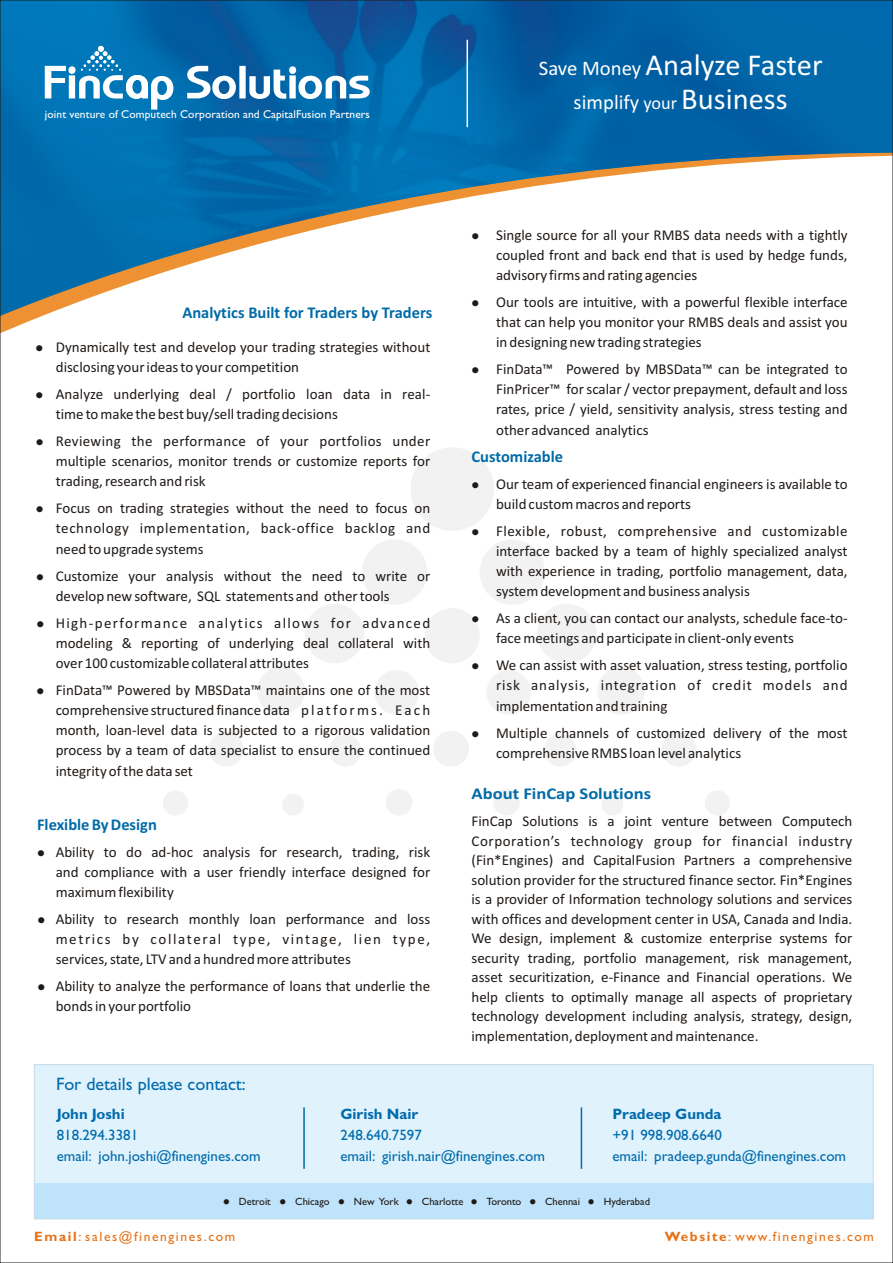
<style>
.page{position:relative;width:893px;height:1263px;background:#fff}
.page>*{position:absolute;margin:0;border:0;box-sizing:border-box;transform-origin:0 0}
.t1{font:30.45px "Calibri";color:#fff}
.t2{font:20.7px "Calibri";color:#fff}
.t3{font:18px "Gill Sans";color:#006bad}
.t4{font:700 16.5px "Calibri";color:#006ba8}
.t5{font:700 16.5px "Calibri";color:#006ba8;scale:1.12 1}
.t6{font:15px/20.1px "Calibri";color:#1f1a17;text-align:justify}
.t7{font:15px/21px "Gill Sans";color:#006bad}
.t8{font:700 15px "Gill Sans";color:#006bad}
.t9{font:13.5px "Gill Sans";letter-spacing:.12em;color:#e67014}
.t10{font:11.4px "Gill Sans";letter-spacing:.01em;color:#fff}
.t11{font:10.5px "Gill Sans";color:#1f1a17}
.s1{font-size:20.7px}
.s2{font-size:18.3px}
.s3{font-size:30.45px}
.s4{font-weight:700}
</style>
<div class="page">
<svg style="left:2px;top:267px;width:178px;height:56px"></svg>
<img style="left:2px;top:2px;width:889px;height:265px">
<div style="left:411px;top:447px;width:83px;height:84px;background:#f2f2f2;border-radius:50%"></div>
<div style="left:362px;top:539px;width:65px;height:66px;background:#f2f2f2;border-radius:50%"></div>
<div style="left:305px;top:604px;width:59px;height:59px;background:#f2f2f2;border-radius:50%"></div>
<div style="left:257px;top:667px;width:48px;height:48px;background:#f2f2f2;border-radius:50%"></div>
<div style="left:209px;top:732px;width:35px;height:35px;background:#f2f2f2;border-radius:50%"></div>
<div style="left:163px;top:790px;width:25px;height:26px;background:#f2f2f2;border-radius:50%"></div>
<div style="left:480px;top:539px;width:65px;height:66px;background:#f2f2f2;border-radius:50%"></div>
<div style="left:537px;top:604px;width:60px;height:59px;background:#f2f2f2;border-radius:50%"></div>
<div style="left:597px;top:667px;width:48px;height:48px;background:#f2f2f2;border-radius:50%"></div>
<div style="left:661px;top:732px;width:35px;height:35px;background:#f2f2f2;border-radius:50%"></div>
<div style="left:705px;top:790px;width:25px;height:26px;background:#f2f2f2;border-radius:50%"></div>
<div style="left:424px;top:608px;width:56px;height:55px;background:#f2f2f2;border-radius:50%"></div>
<div style="left:486px;top:670px;width:45px;height:45px;background:#f2f2f2;border-radius:50%"></div>
<div style="left:544px;top:734px;width:33px;height:33px;background:#f2f2f2;border-radius:50%"></div>
<div style="left:601px;top:794px;width:22px;height:22px;background:#f2f2f2;border-radius:50%"></div>
<div style="left:433px;top:731px;width:36px;height:36px;background:#f2f2f2;border-radius:50%"></div>
<div style="left:386px;top:789px;width:26px;height:27px;background:#f2f2f2;border-radius:50%"></div>
<div style="left:493px;top:789px;width:27px;height:27px;background:#f2f2f2;border-radius:50%"></div>
<div style="left:374px;top:670px;width:45px;height:45px;background:#f2f2f2;border-radius:50%"></div>
<div style="left:329px;top:734px;width:32px;height:33px;background:#f2f2f2;border-radius:50%"></div>
<div style="left:282px;top:794px;width:22px;height:22px;background:#f2f2f2;border-radius:50%"></div>
<svg style="left:45px;top:46px;width:325px;height:64px"></svg>
<hr style="left:467px;top:40px;width:1px;height:87px;background:#fff">
<div style="left:34px;top:1064px;width:839px;height:155px;background:#e0f2fc"></div>
<div style="left:34px;top:1183px;width:839px;height:36px;background:#bfe3fa"></div>
<div style="left:34px;top:1064px;width:840px;height:155px;border:1px solid #c7dbe8"></div>
<hr style="left:303px;top:1107px;width:2px;height:62px;background:#006bab">
<hr style="left:581px;top:1107px;width:1px;height:62px;background:#006bab">
<p class="t10" style="left:45px;top:111px;width:327px">joint venture of Computech Corporation and CapitalFusion Partners</p>
<h1 class="t1" style="left:539px;top:53px;width:285px"><span class="s1">Save Money</span> Analyze Faster</h1>
<h2 class="t2" style="left:574px;top:93px;width:216px">simplify <span class="s2">your</span> <span class="s3">Business</span></h2>
<p class="t4" style="left:182px;top:306px;width:251px">Analytics Built for Traders by Traders</p>
<p class="t6" style="left:56px;top:338px;width:376px;text-indent:-20px">●Dynamically test and develop your trading strategies without disclosing your ideas to your competition</p>
<p class="t6" style="left:56px;top:385px;width:376px;text-indent:-20px">●Analyze underlying deal / portfolio loan data in real&shy;time to make the best buy/sell trading decisions</p>
<p class="t6" style="left:56px;top:432px;width:376px;text-indent:-20px">●Reviewing the performance of your portfolios under multiple scenarios, monitor trends or customize reports for trading, research and risk</p>
<p class="t6" style="left:56px;top:499px;width:376px;text-indent:-20px">●Focus on trading strategies without the need to focus on technology implementation, back-office backlog and need to upgrade systems</p>
<p class="t6" style="left:56px;top:567px;width:376px;text-indent:-20px">●Customize your analysis without the need to write or develop new software, SQL statements and other tools</p>
<p class="t6" style="left:56px;top:614px;width:376px;text-indent:-19px">●High-performance analytics allows for advanced modeling &amp; reporting of underlying deal collateral with over 100 customizable collateral attributes</p>
<p class="t6" style="left:56px;top:681px;width:376px;text-indent:-19px">●FinData™ Powered by MBSData™ maintains one of the most comprehensive structured finance data p l a tfo rms. E a c h month, loan-level data is subjected to a rigorous validation process by a team of data specialist to ensure the continued integrity of the data set</p>
<p class="t6" style="left:496px;top:226px;width:353px;text-indent:-25px">●Single source for all your RMBS data needs with a tightly coupled front and back end that is used by hedge funds, advisory firms and rating agencies</p>
<p class="t6" style="left:496px;top:293px;width:353px;text-indent:-25px">●Our tools are intuitive, with a powerful flexible interface that can help you monitor your RMBS deals and assist you in designing new trading strategies</p>
<p class="t6" style="left:496px;top:360px;width:353px;text-indent:-25px">●FinData™ Powered by MBSData™ can be integrated to FinPricer™ for scalar / vector prepayment, default and loss rates, price / yield, sensitivity analysis, stress testing and other advanced analytics</p>
<p class="t4" style="left:471px;top:449px;width:93px">Customizable</p>
<p class="t6" style="left:496px;top:475px;width:353px;text-indent:-25px">●Our team of experienced financial engineers is available to build custom macros and reports</p>
<p class="t6" style="left:496px;top:522px;width:353px;text-indent:-25px">●Flexible, robust, comprehensive and customizable interface backed by a team of highly specialized analyst with experience in trading, portfolio management, data, system development and business analysis</p>
<p class="t6" style="left:496px;top:609px;width:353px;text-indent:-25px">●As a client, you can contact our analysts, schedule face-to&shy;face meetings and participate in client-only events</p>
<p class="t6" style="left:496px;top:656px;width:353px;text-indent:-25px">●We can assist with asset valuation, stress testing, portfolio risk analysis, integration of credit models and implementation and training</p>
<p class="t6" style="left:496px;top:724px;width:353px;text-indent:-25px">●Multiple channels of customized delivery of the most comprehensive RMBS loan level analytics</p>
<p class="t5" style="left:472px;top:787px;width:162px">About FinCap Solutions</p>
<p class="t4" style="left:37px;top:817px;width:121px">Flexible By Design</p>
<p class="t6" style="left:471px;top:813px;width:382px;line-height:19.5px">FinCap Solutions is a joint venture between Computech Corporation’s technology group for financial industry (Fin*Engines) and CapitalFusion Partners a comprehensive solution provider for the structured finance sector. Fin*Engines is a provider of Information technology solutions and services with offices and development center in USA, Canada and India.<br>We design, implement &amp; customize enterprise systems for security trading, portfolio management, risk management, asset securitization, e-Finance and Financial operations. We help clients to optimally manage all aspects of proprietary technology development including analysis, strategy, design, implementation, deployment and maintenance.</p>
<p class="t6" style="left:56px;top:843px;width:376px;text-indent:-19px">●Ability to do ad-hoc analysis for research, trading, risk and compliance with a user friendly interface designed for maximum flexibility</p>
<p class="t6" style="left:56px;top:910px;width:376px;text-indent:-18px">●Ability to research monthly loan performance and loss metrics by collateral type, vintage, lien type, services, state, LTV and a hundred more attributes</p>
<p class="t6" style="left:56px;top:977px;width:376px;text-indent:-18px">●Ability to analyze the performance of loans that underlie the bonds in your portfolio</p>
<p class="t3" style="left:56px;top:1077px;width:191px">For details please contact:</p>
<p class="t8" style="left:57px;top:1109px;width:70px">John Joshi</p>
<p class="t7" style="left:57px;top:1126px;width:206px">818.294.3381<br>email: john.joshi@finengines.com</p>
<p class="t8" style="left:340px;top:1109px;width:79px">Girish Nair</p>
<p class="t7" style="left:340px;top:1126px;width:206px">248.640.7597<br>email: girish.nair@finengines.com</p>
<p class="t8" style="left:612px;top:1109px;width:111px">Pradeep Gunda</p>
<p class="t7" style="left:612px;top:1126px;width:235px">+91 998.908.6640<br>email: pradeep.gunda@finengines.com</p>
<p class="t11" style="left:223px;top:1198px;width:428px">●Detroit ●Chicago ●New York ●Charlotte ●Toronto ●Chennai ●Hyderabad</p>
<p class="t9" style="left:34px;top:1232px;width:203px"><span class="s4">Email</span>: sales@finengines.com</p>
<p class="t9" style="left:665px;top:1232px;width:211px"><span class="s4">Website</span>: www.finengines.com</p>
</div>
